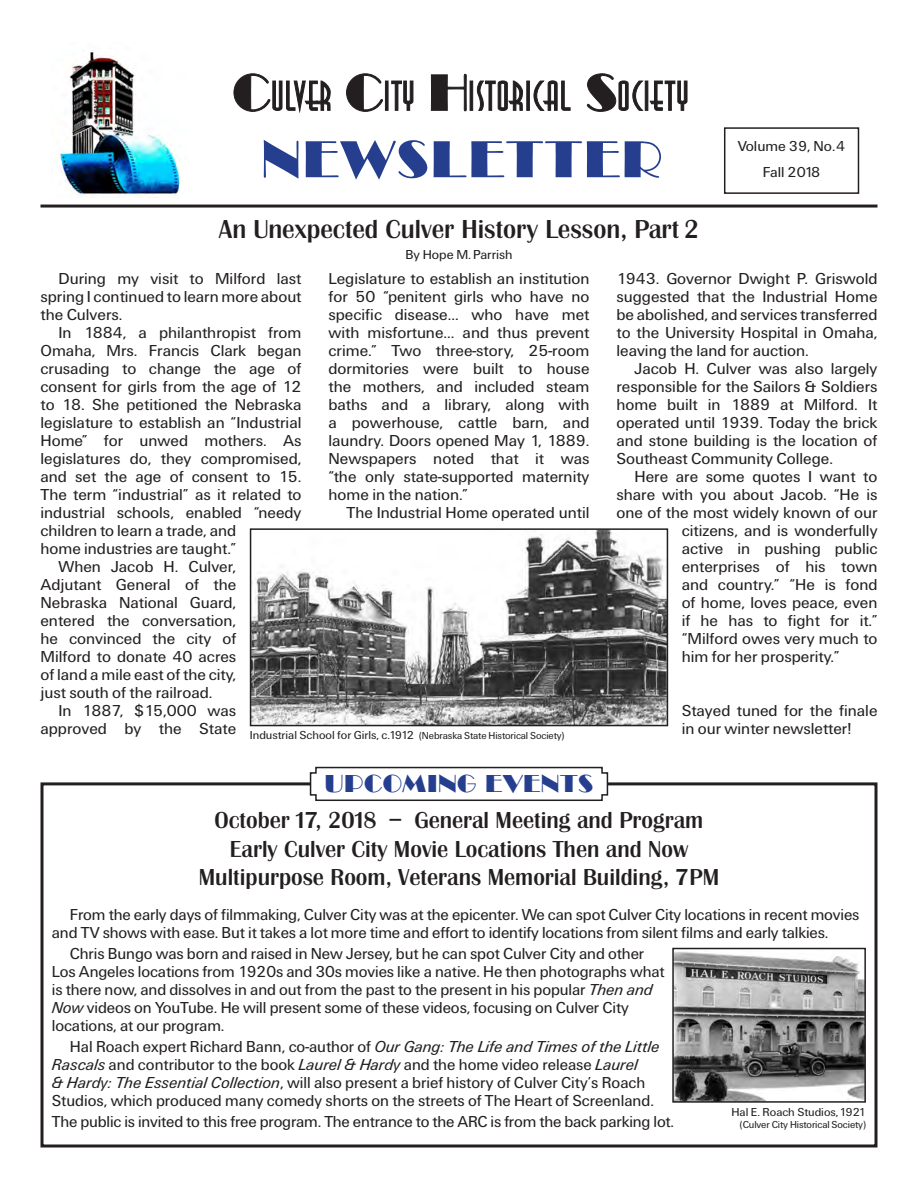
<style>
.page{position:relative;width:918px;height:1188px;background:#fff}
.page>*{position:absolute;margin:0;border:0;box-sizing:border-box;transform-origin:0 0}
.t1{font:54px "Broadway";letter-spacing:.03em;color:#253f8e}
.t2{font:27px "Britannic";color:#231f20}
.t3{font:25.5px "Broadway";letter-spacing:.02em;color:#253f8e}
.t4{font:24px/28.5px "Britannic";color:#231f20;text-align:center}
.t5{font:16.5px/18px "U55";color:#231f20;text-align:justify}
.t6{font:15px/25.5px "U55";color:#231f20;text-align:center}
.t7{font:13.5px "U55";color:#231f20}
.t8{font:12px "U55";color:#231f20}
.t9{font:10.5px "U55";letter-spacing:-.01em;color:#231f20}
.s1{font-size:12px}
.s2{font-family:"Britannic Bld"}
.s3{font-family:"U56"}
</style>
<div class="page">
<div style="left:40px;top:782px;width:838px;height:366px;border:3px solid #231f20"></div>
<svg style="left:309px;top:766px;width:300px;height:35px"></svg>
<hr style="left:40px;top:205px;width:838px;height:3px;background:#231f20">
<svg style="left:234px;top:73px;width:97px;height:39px"></svg>
<svg style="left:346px;top:73px;width:37px;height:39px"></svg>
<hr style="left:385px;top:81px;width:3px;height:30px;background:#231f20">
<svg style="left:391px;top:81px;width:22px;height:30px"></svg>
<svg style="left:431px;top:74px;width:36px;height:38px"></svg>
<div style="left:470px;top:81px;width:3px;height:30px;background:#231f20;border:1px solid #231f20"></div>
<svg style="left:477px;top:80px;width:46px;height:31px"></svg>
<div style="left:527px;top:81px;width:3px;height:30px;background:#231f20;border:1px solid #231f20"></div>
<svg style="left:533px;top:80px;width:38px;height:31px"></svg>
<svg style="left:587px;top:73px;width:100px;height:39px"></svg>
<div style="left:724px;top:127px;width:135px;height:67px;border:2px solid #231f20"></div>
<svg style="left:672px;top:947px;width:194px;height:156px;background:#8a8a8a"></svg>
<svg style="left:249px;top:528px;width:420px;height:199px"></svg>
<img style="left:59px;top:52px;width:124px;height:146px">
<h1 class="t1" style="left:261px;top:123px;width:403px">NEWSLETTER</h1>
<h2 class="t2" style="left:219px;top:211px;width:482px">An Unexpected Culver History Lesson, Part 2</h2>
<p class="t7" style="left:405px;top:245px;width:109px">By Hope M. Parrish</p>
<p class="t6" style="left:738px;top:135px;width:109px">Volume 39, No. 4<br>Fall 2018</p>
<p class="t5" style="left:40px;top:271px;width:262px;text-indent:18px">During my visit to Milford last spring I continued to learn more about the Culvers.</p>
<p class="t5" style="left:59px;top:325px;width:244px">In 1884, a philanthropist from</p>
<p class="t5" style="left:40px;top:343px;width:263px">Omaha, Mrs. Francis Clark began</p>
<p class="t5" style="left:40px;top:361px;width:262px">crusading to change the age of</p>
<p class="t5" style="left:40px;top:379px;width:263px">consent for girls from the age of 12</p>
<p class="t5" style="left:40px;top:397px;width:262px">to 18. She petitioned the Nebraska</p>
<p class="t5" style="left:40px;top:415px;width:262px">legislature to establish an “Industrial</p>
<p class="t5" style="left:40px;top:433px;width:262px">Home” for unwed mothers. As</p>
<p class="t5" style="left:40px;top:451px;width:262px">legislatures do, they compromised,</p>
<p class="t5" style="left:40px;top:469px;width:262px">and set the age of consent to 15.</p>
<p class="t5" style="left:40px;top:487px;width:263px">The term “industrial” as it related to</p>
<p class="t5" style="left:40px;top:505px;width:262px">industrial schools, enabled “needy</p>
<p class="t5" style="left:40px;top:523px;width:197px">children to learn a trade, and</p>
<p class="t5" style="left:40px;top:541px;width:197px">home industries are taught.”</p>
<p class="t5" style="left:59px;top:559px;width:179px">When Jacob H. Culver,</p>
<p class="t5" style="left:40px;top:577px;width:197px">adjutant general of the</p>
<p class="t5" style="left:40px;top:595px;width:197px">Nebraska National Guard,</p>
<p class="t5" style="left:40px;top:613px;width:197px">entered the conversation,</p>
<p class="t5" style="left:40px;top:631px;width:197px">he convinced the city of</p>
<p class="t5" style="left:40px;top:649px;width:197px">Milford to donate 40 acres</p>
<p class="t5" style="left:40px;top:667px;width:197px">of land a mile east of the city,</p>
<p class="t5" style="left:40px;top:685px;width:174px">just south of the railroad.</p>
<p class="t5" style="left:59px;top:703px;width:179px">In 1887, $15,000 was</p>
<p class="t5" style="left:40px;top:721px;width:197px">approved by the State</p>
<p class="t5" style="left:329px;top:271px;width:263px">Legislature to establish an institution for 50 “penitent girls who have no specific disease... who have met with misfortune... and thus prevent crime.” Two three-story, 25-room dormitories were built to house the mothers, and included steam baths and a library, along with a powerhouse, cattle barn, and laundry. Doors opened May 1, 1889.<br>Newspapers noted that it was “the only state-supported maternity home in the nation.”</p>
<p class="t5" style="left:347px;top:505px;width:244px">The Industrial Home operated until</p>
<p class="t9" style="left:250px;top:729px;width:316px"><span class="s1">Industrial School for Girls, c.1912</span> (Nebraska State Historical Society)</p>
<h3 class="t3" style="left:325px;top:767px;width:270px">UPCOMING EVENTS</h3>
<p class="t5" style="left:617px;top:271px;width:263px">1943. Governor Dwight P. Griswold suggested that the Industrial Home be abolished, and services transferred to the University Hospital in Omaha, leaving the land for auction.</p>
<p class="t5" style="left:617px;top:361px;width:263px;text-indent:18px">Jacob H. Culver was also largely responsible for the Sailors &amp; Soldiers home built in 1889 at Milford. It operated until 1939. Today the brick and stone building is the location of Southeast Community College.</p>
<p class="t5" style="left:635px;top:469px;width:244px">Here are some quotes I want to</p>
<p class="t5" style="left:617px;top:487px;width:262px">share with you about Jacob. “He is</p>
<p class="t5" style="left:617px;top:505px;width:262px">one of the most widely known of our</p>
<p class="t5" style="left:682px;top:523px;width:197px">citizens, and is wonderfully</p>
<p class="t5" style="left:682px;top:541px;width:197px">active in pushing public</p>
<p class="t5" style="left:682px;top:559px;width:197px">enterprises of his town</p>
<p class="t5" style="left:682px;top:577px;width:197px">and country.” “He is fond</p>
<p class="t5" style="left:682px;top:595px;width:197px">of home, loves peace, even</p>
<p class="t5" style="left:682px;top:613px;width:197px">if he has to fight for it.”</p>
<p class="t5" style="left:682px;top:631px;width:197px">“Milford owes very much to</p>
<p class="t5" style="left:682px;top:649px;width:159px">him for her prosperity.”</p>
<p class="t5" style="left:682px;top:703px;width:197px">Stayed tuned for the finale in our winter newsletter!</p>
<h3 class="t4" style="left:199px;top:808px;width:522px">October 17, 2018 <span class="s2">–</span> General Meeting and Program<br>Early Culver City Movie Locations Then and Now<br>Multipurpose Room, Veterans Memorial Building, 7PM</h3>
<p class="t5" style="left:52px;top:907px;width:809px;text-indent:18px">From the early days of filmmaking, Culver City was at the epicenter. We can spot Culver City locations in recent movies and TV shows with ease. But it takes a lot more time and effort to identify locations from silent films and early talkies.</p>
<p class="t5" style="left:52px;top:946px;width:614px;text-align:left;text-indent:18px">Chris Bungo was born and raised in New Jersey, but he can spot Culver City and other Los Angeles locations from 1920s and 30s movies like a native. He then photographs what is there now, and dissolves in and out from the past to the present in his popular <span class="s3">Then and Now</span> videos on YouTube. He will present some of these videos, focusing on Culver City locations, at our program.</p>
<p class="t5" style="left:52px;top:1039px;width:609px;text-align:left;text-indent:18px">Hal Roach expert Richard Bann, co-author of <span class="s3">Our Gang: The Life and Times of the Little Rascals</span> and contributor to the book <span class="s3">Laurel &amp; Hardy</span> and the home video release <span class="s3">Laurel<br>&amp; Hardy: The Essential Collection</span>, will also present a brief history of Culver City’s Roach Studios, which produced many comedy shorts on the streets of The Heart of Screenland.</p>
<p class="t5" style="left:52px;top:1114px;width:624px">The public is invited to this free program. The entrance to the ARC is from the back parking lot.</p>
<p class="t8" style="left:731px;top:1104px;width:136px">Hal E. Roach Studios, 1921</p>
<p class="t9" style="left:740px;top:1117px;width:128px">(Culver City Historical Society)</p>
</div>
